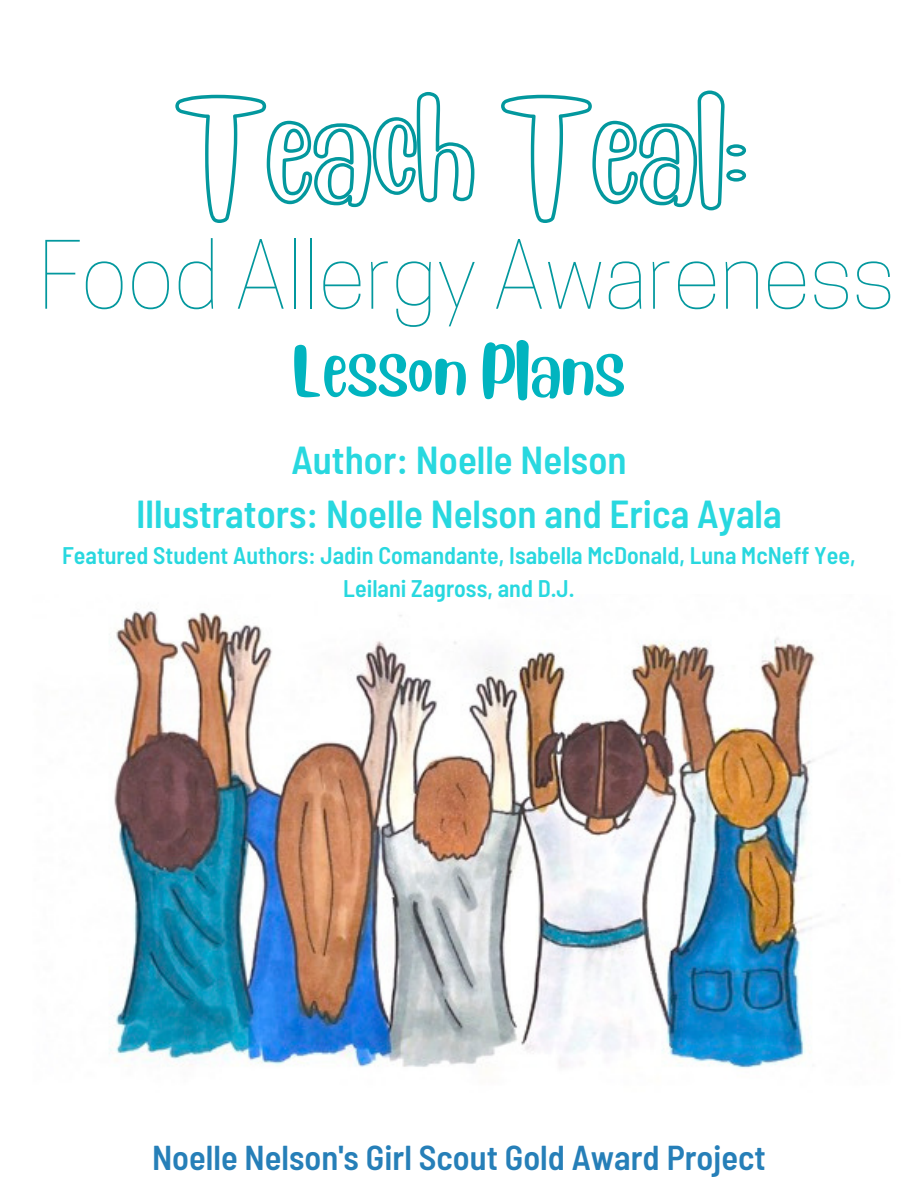
<style>
.page{position:relative;width:918px;height:1188px;background:#fff}
.page>*{position:absolute;margin:0;border:0;box-sizing:border-box;transform-origin:0 0}
.t1{font:103.2px "Blueberry Outline";color:#03989e}
.t2{font:100 88.2px "Cooper Hewitt";color:#03989e}
.t3{font:54px "Blueberry";color:#01b4bf}
.t4{font:600 semi-condensed 39px "Barlow";color:#28d8df}
.t5{font:600 semi-condensed 34.5px "Barlow";color:#267fb8}
.t6{font:600 semi-condensed 24px/32.7px "Barlow";color:#28d8df;text-align:center}
</style>
<div class="page">
<img style="left:109px;top:609px;width:707px;height:460px">
<p class="t1" style="left:175px;top:75px;width:574px">Teach Teal:</p>
<p class="t2" style="left:38px;top:243px;width:858px">Food Allergy Awareness</p>
<p class="t3" style="left:293px;top:331px;width:334px">Lesson Plans</p>
<p class="t4" style="left:291px;top:435px;width:337px">Author: Noelle Nelson</p>
<p class="t4" style="left:136px;top:489px;width:647px">Illustrators: Noelle Nelson and Erica Ayala</p>
<p class="t6" style="left:62px;top:538px;width:795px">Featured Student Authors: Jadin Comandante, Isabella McDonald, Luna McNeff Yee,<br>Leilani Zagross, and D.J.</p>
<p class="t5" style="left:152px;top:1136px;width:615px">Noelle Nelson's Girl Scout Gold Award Project</p>
</div>
